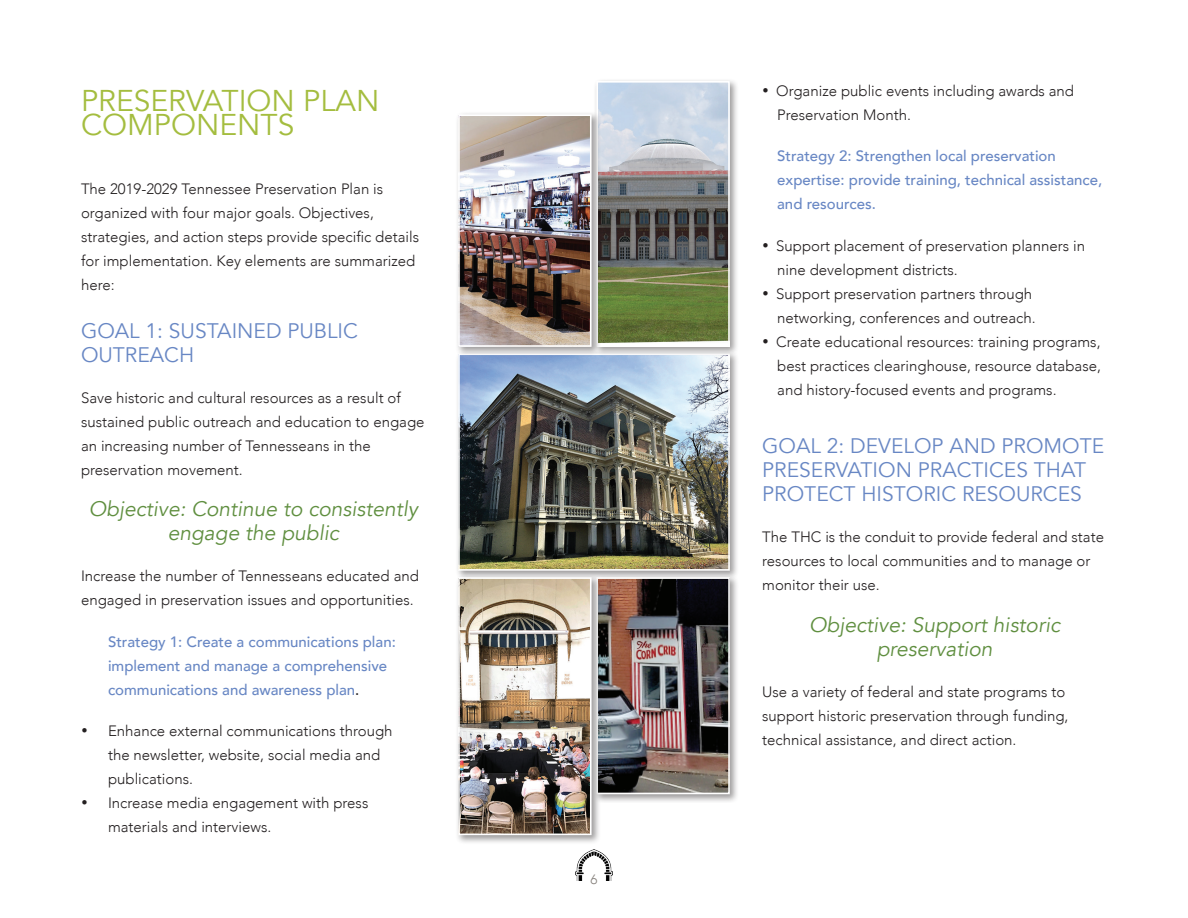
<style>
.page{position:relative;width:1188px;height:918px;background:#fff}
.page>*{position:absolute;margin:0;border:0;box-sizing:border-box;transform-origin:0 0}
.t1{font:30px/24px "Avenir";color:#a4bd3f}
.t2{font:21px/24px "Avenir";color:#6887c4}
.t3{font:italic 21px/24px "Avenir";color:#608f40;text-align:center}
.t4{font:300 15px/24px "Avenir";color:#231f20}
.t5{font:500 15px/24px "Avenir";color:#6887c4}
.t6{font:300 13.5px "Avenir";color:#85807b}
.s1{color:#231f20}
</style>
<div class="page">
<img style="left:575px;top:849px;width:38px;height:31px">
<div style="left:455px;top:351px;width:284px;height:229px;background:#231f20;opacity:.45"></div>
<img style="left:461px;top:356px;width:266px;height:212px">
<div style="left:458px;top:353px;width:272px;height:218px;border:2px solid #fff"></div>
<div style="left:594px;top:575px;width:145px;height:228px;background:#231f20;opacity:.45"></div>
<img style="left:601px;top:580px;width:126px;height:211px">
<div style="left:596px;top:577px;width:134px;height:217px;border:2px solid #fff"></div>
<div style="left:455px;top:575px;width:146px;height:270px;background:#231f20;opacity:.45"></div>
<img style="left:461px;top:580px;width:128px;height:252px">
<div style="left:458px;top:577px;width:134px;height:258px;border:2px solid #fff"></div>
<div style="left:594px;top:78px;width:145px;height:278px;background:#231f20;opacity:.45"></div>
<img style="left:599px;top:84px;width:128px;height:260px">
<div style="left:596px;top:81px;width:134px;height:266px;border:2px solid #fff"></div>
<div style="left:455px;top:112px;width:146px;height:244px;background:#231f20;opacity:.45"></div>
<img style="left:461px;top:117px;width:128px;height:227px">
<div style="left:458px;top:114px;width:134px;height:233px;border:2px solid #fff"></div>
<h1 class="t1" style="left:81px;top:89px;width:300px">PRESERVATION PLAN<br>COMPONENTS</h1>
<p class="t4" style="left:81px;top:176px;width:340px">The 2019-2029 Tennessee Preservation Plan is organized with four major goals. Objectives, strategies, and action steps provide specific details for implementation. Key elements are summarized here:</p>
<h2 class="t2" style="left:81px;top:319px;width:278px">GOAL 1: SUSTAINED PUBLIC<br>OUTREACH</h2>
<p class="t4" style="left:81px;top:386px;width:345px">Save historic and cultural resources as a result of sustained public outreach and education to engage an increasing number of Tennesseans in the preservation movement.</p>
<h2 class="t3" style="left:89px;top:497px;width:331px">Objective: Continue to consistently engage the public</h2>
<p class="t4" style="left:81px;top:564px;width:340px">Increase the number of Tennesseans educated and engaged in preservation issues and opportunities.</p>
<p class="t5" style="left:108px;top:629px;width:289px">Strategy 1: Create a communications plan: implement and manage a comprehensive communications and awareness plan<span class="s1">.</span></p>
<p class="t4" style="left:108px;top:719px;width:286px;text-indent:-27px">• Enhance external communications through the newsletter, website, social media and publications.</p>
<p class="t4" style="left:108px;top:791px;width:262px;text-indent:-27px">• Increase media engagement with press materials and interviews.</p>
<p class="t6" style="left:591px;top:871px;width:9px">6</p>
<p class="t4" style="left:777px;top:79px;width:298px;text-indent:-15px">• Organize public events including awards and<br>Preservation Month.</p>
<p class="t5" style="left:777px;top:143px;width:327px">Strategy 2: Strengthen local preservation expertise: provide training, technical assistance, and resources.</p>
<p class="t4" style="left:777px;top:233px;width:309px;text-indent:-15px">• Support placement of preservation planners in nine development districts.</p>
<p class="t4" style="left:762px;top:281px;width:275px;text-align:right">• Support preservation partners through networking, conferences and outreach.</p>
<p class="t4" style="left:777px;top:329px;width:325px;text-align:justify;text-indent:-15px">• Create educational resources: training programs, best practices clearinghouse, resource database, and history-focused events and programs.</p>
<h2 class="t2" style="left:762px;top:434px;width:344px">GOAL 2: DEVELOP AND PROMOTE<br>PRESERVATION PRACTICES THAT<br>PROTECT HISTORIC RESOURCES</h2>
<p class="t4" style="left:762px;top:525px;width:343px">The THC is the conduit to provide federal and state resources to local communities and to manage or monitor their use.</p>
<h2 class="t3" style="left:809px;top:613px;width:253px">Objective: Support historic preservation</h2>
<p class="t4" style="left:762px;top:680px;width:308px">Use a variety of federal and state programs to support historic preservation through funding, technical assistance, and direct action.</p>
</div>
